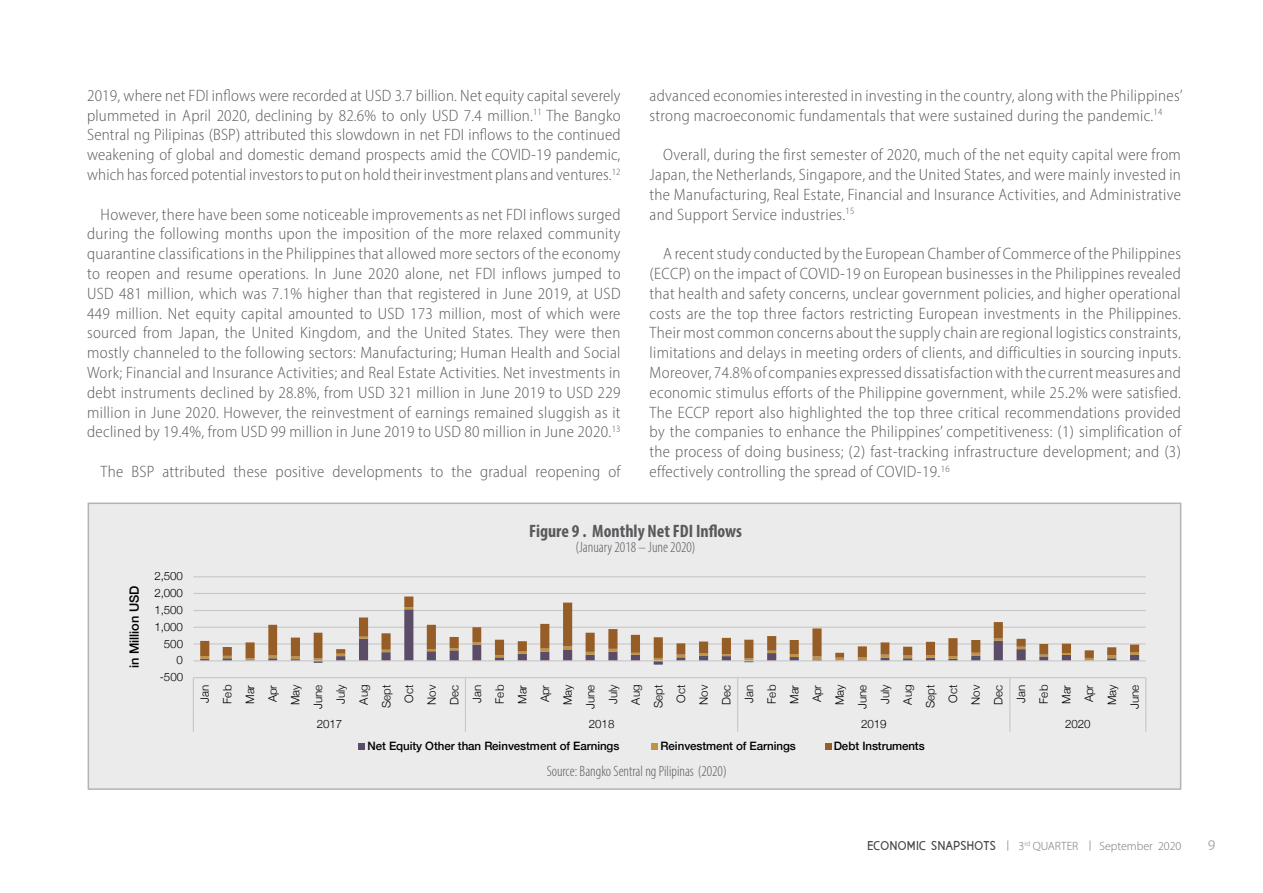
<style>
.page{position:relative;width:1263px;height:893px;background:#fff}
.page>*{position:absolute;margin:0;border:0;box-sizing:border-box;transform-origin:0 0}
.t1{font:700 condensed 18px "Myriad Pro";color:#58595b}
.t2{font:300 semi-condensed 16.5px/19.8px "Myriad Pro";letter-spacing:.02em;color:#58595b;text-align:justify}
.t3{font:300 condensed 15px "Myriad Pro";color:#58595b}
.t4{font:15px "Myriad Pro";color:#b2b1b1}
.t5{font:500 12.75px "Helvetica Neue";color:#010101}
.t6{font:300 12px "Myriad Pro";color:#717275}
.t7{font:300 11.55px/22.6px "Helvetica Neue";letter-spacing:-.005em;color:#010101;text-align:center}
.t8{font:500 11.55px "Helvetica Neue";letter-spacing:-.005em;color:#010101}
.t9{font:700 11.25px "Aaargh Cyrillic";color:#464547}
</style>
<div class="page">
<div style="left:88px;top:503px;width:1093px;height:287px;background:#ebebec;border:2px solid #b1b4b6"></div>
<hr style="left:193px;top:677px;width:953px;height:1px;background:#d9d9d8">
<hr style="left:193px;top:643px;width:953px;height:1px;background:#d9d9d8">
<hr style="left:193px;top:627px;width:953px;height:1px;background:#d9d9d8">
<hr style="left:193px;top:610px;width:953px;height:1px;background:#d9d9d8">
<hr style="left:193px;top:593px;width:953px;height:1px;background:#d9d9d8">
<hr style="left:193px;top:576px;width:953px;height:1px;background:#d9d9d8">
<svg style="left:200px;top:658px;width:939px;height:7px"></svg>
<svg style="left:246px;top:658px;width:9px;height:2px"></svg>
<svg style="left:314px;top:658px;width:8px;height:2px"></svg>
<svg style="left:654px;top:658px;width:9px;height:2px"></svg>
<svg style="left:744px;top:658px;width:9px;height:2px"></svg>
<svg style="left:835px;top:658px;width:9px;height:2px"></svg>
<svg style="left:858px;top:658px;width:9px;height:2px"></svg>
<svg style="left:1085px;top:658px;width:9px;height:2px"></svg>
<svg style="left:200px;top:596px;width:939px;height:62px"></svg>
<hr style="left:193px;top:660px;width:953px;height:1px;background:#d9d9d8">
<hr style="left:193px;top:678px;width:1px;height:32px;background:#d9d9d8">
<hr style="left:465px;top:678px;width:1px;height:32px;background:#d9d9d8">
<hr style="left:737px;top:678px;width:1px;height:32px;background:#d9d9d8">
<hr style="left:1009px;top:678px;width:1px;height:32px;background:#d9d9d8">
<hr style="left:1145px;top:678px;width:1px;height:32px;background:#d9d9d8">
<svg style="left:193px;top:710px;width:1px;height:22px"></svg>
<svg style="left:465px;top:710px;width:1px;height:22px"></svg>
<svg style="left:737px;top:710px;width:1px;height:22px"></svg>
<svg style="left:1009px;top:710px;width:1px;height:22px"></svg>
<svg style="left:1145px;top:710px;width:1px;height:22px"></svg>
<div style="left:359px;top:743px;width:6px;height:7px;background:#5b4d68"></div>
<div style="left:652px;top:743px;width:6px;height:7px;background:#bf9344"></div>
<div style="left:825px;top:743px;width:6px;height:7px;background:#965e26"></div>
<p class="t2" style="left:87px;top:85px;width:535px">2019, where net FDI inflows were recorded at USD 3.7 billion. Net equity capital severely plummeted in April 2020, declining by 82.6% to only USD 7.4 million.<sup>11</sup> The Bangko Sentral ng Pilipinas (BSP) attributed this slowdown in net FDI inflows to the continued weakening of global and domestic demand prospects amid the COVID-19 pandemic, which has forced potential investors to put on hold their investment plans and ventures.<sup>12</sup></p>
<p class="t2" style="left:87px;top:204px;width:535px;text-indent:13px">However, there have been some noticeable improvements as net FDI inflows surged during the following months upon the imposition of the more relaxed community quarantine classifications in the Philippines that allowed more sectors of the economy to reopen and resume operations. In June 2020 alone, net FDI inflows jumped to USD 481 million, which was 7.1% higher than that registered in June 2019, at USD 449 million. Net equity capital amounted to USD 173 million, most of which were sourced from Japan, the United Kingdom, and the United States. They were then mostly channeled to the following sectors: Manufacturing; Human Health and Social Work; Financial and Insurance Activities; and Real Estate Activities. Net investments in debt instruments declined by 28.8%, from USD 321 million in June 2019 to USD 229 million in June 2020. However, the reinvestment of earnings remained sluggish as it declined by 19.4%, from USD 99 million in June 2019 to USD 80 million in June 2020.<sup>13</sup></p>
<p class="t2" style="left:101px;top:462px;width:521px">The BSP attributed these positive developments to the gradual reopening of</p>
<p class="t2" style="left:650px;top:85px;width:534px">advanced economies interested in investing in the country, along with the Philippines’ strong macroeconomic fundamentals that were sustained during the pandemic.<sup>14</sup></p>
<p class="t2" style="left:650px;top:145px;width:533px;text-indent:13px">Overall, during the first semester of 2020, much of the net equity capital were from Japan, the Netherlands, Singapore, and the United States, and were mainly invested in the Manufacturing, Real Estate, Financial and Insurance Activities, and Administrative and Support Service industries.<sup>15</sup></p>
<p class="t2" style="left:650px;top:244px;width:533px;text-indent:13px">A recent study conducted by the European Chamber of Commerce of the Philippines (ECCP) on the impact of COVID-19 on European businesses in the Philippines revealed that health and safety concerns, unclear government policies, and higher operational costs are the top three factors restricting European investments in the Philippines.<br>Their most common concerns about the supply chain are regional logistics constraints, limitations and delays in meeting orders of clients, and difficulties in sourcing inputs.<br>Moreover, 74.8% of companies expressed dissatisfaction with the current measures and economic stimulus efforts of the Philippine government, while 25.2% were satisfied.<br>The ECCP report also highlighted the top three critical recommendations provided by the companies to enhance the Philippines’ competitiveness: (1) simplification of the process of doing business; (2) fast-tracking infrastructure development; and (3) effectively controlling the spread of COVID-19.<sup>16</sup></p>
<p class="t5" style="left:124px;top:668px;width:84px;rotate:-90deg">in Million USD</p>
<p class="t7" style="left:154px;top:564px;width:30px">2,500</p>
<p class="t7" style="left:154px;top:581px;width:30px">2,000</p>
<p class="t7" style="left:154px;top:598px;width:30px">1,500</p>
<p class="t7" style="left:154px;top:614px;width:30px">1,000</p>
<p class="t7" style="left:164px;top:631px;width:21px">500</p>
<p class="t7" style="left:177px;top:648px;width:8px">0</p>
<p class="t7" style="left:160px;top:665px;width:25px">-500</p>
<p class="t1" style="left:529px;top:519px;width:214px">Figure 9 . Monthly Net FDI Inflows</p>
<p class="t3" style="left:575px;top:538px;width:122px">(January 2018 – June 2020)</p>
<p class="t7" style="left:193px;top:709px;width:26px;rotate:-90deg">Jan<br>Feb<br>Mar<br>Apr<br>May<br>June<br>July<br>Aug<br>Sept<br>Oct<br>Nov<br>Dec<br>Jan<br>Feb<br>Mar<br>Apr<br>May<br>June<br>July<br>Aug<br>Sept<br>Oct<br>Nov<br>Dec<br>Jan<br>Feb<br>Mar<br>Apr<br>May<br>June<br>July<br>Aug<br>Sept<br>Oct<br>Nov<br>Dec<br>Jan<br>Feb<br>Mar<br>Apr<br>May<br>June</p>
<p class="t7" style="left:317px;top:712px;width:27px">2017</p>
<p class="t7" style="left:589px;top:712px;width:27px">2018</p>
<p class="t7" style="left:861px;top:712px;width:27px">2019</p>
<p class="t7" style="left:1065px;top:712px;width:27px">2020</p>
<p class="t8" style="left:367px;top:737px;width:253px">Net Equity Other than Reinvestment of Earnings</p>
<p class="t8" style="left:661px;top:737px;width:137px">Reinvestment of Earnings</p>
<p class="t8" style="left:834px;top:737px;width:93px">Debt Instruments</p>
<p class="t3" style="left:547px;top:762px;width:182px">Source: Bangko Sentral ng Pilipinas (2020)</p>
<p class="t9" style="left:868px;top:838px;width:130px">ECONOMIC SNAPSHOTS</p>
<p class="t6" style="left:1018px;top:839px;width:61px">3<sup>rd</sup> QUARTER</p>
<p class="t4" style="left:1208px;top:836px;width:9px">9</p>
<p class="t6" style="left:1099px;top:839px;width:84px">September 2020</p>
</div>
